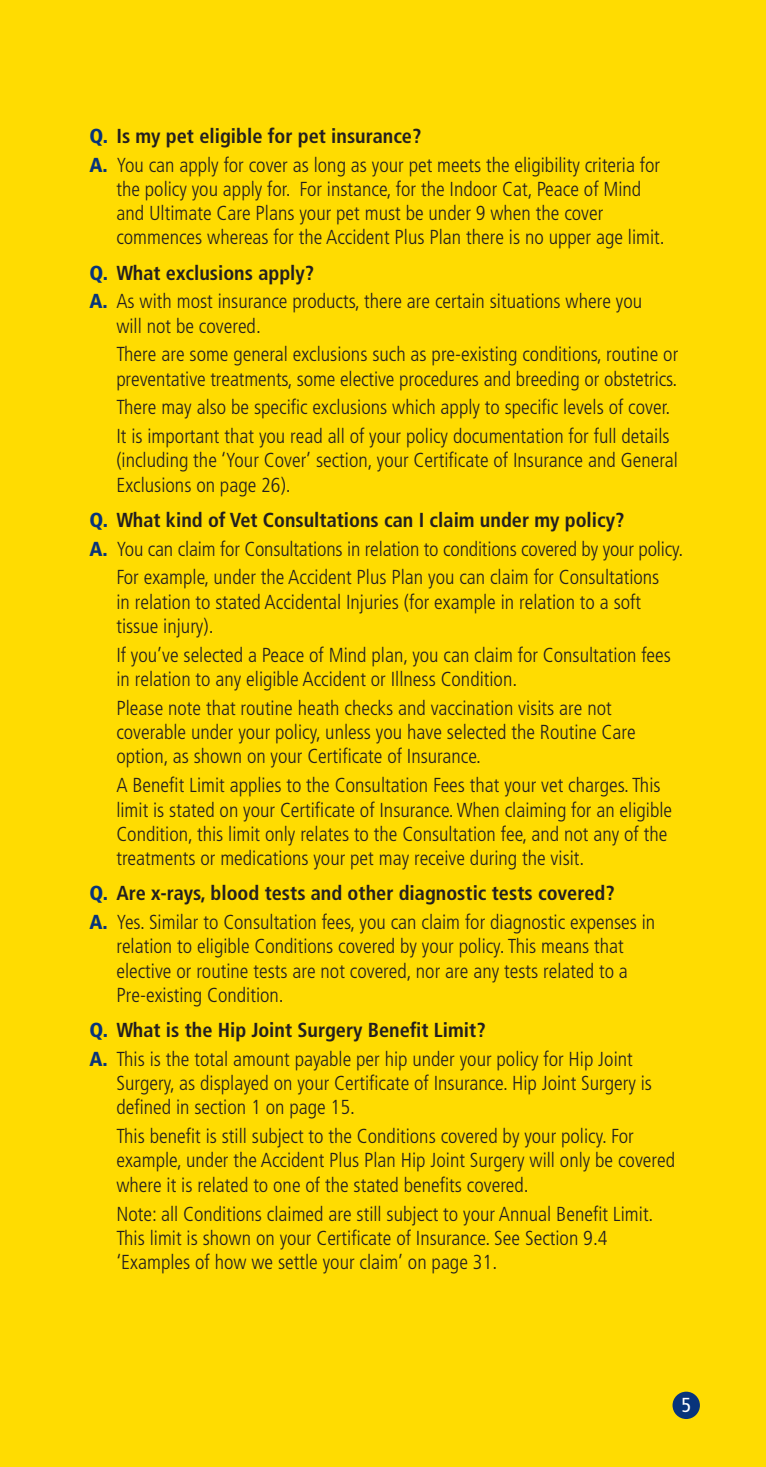
<style>
.page{position:relative;width:766px;height:1467px;background:#fff}
.page>*{position:absolute;margin:0;border:0;box-sizing:border-box;transform-origin:0 0}
.t1{font:300 condensed 20.25px/24.3px "Frutiger";color:#231f20}
.t2{font:700 condensed 20.25px "Frutiger";color:#231f20}
.t3{font:condensed 20.25px "Frutiger";color:#fff}
.s1{font-weight:900;color:#08347b}
.s2{font-weight:700}
</style>
<div class="page">
<div style="left:0;top:0;width:765px;height:1467px;background:#ffdc01"></div>
<div style="left:672px;top:1392px;width:27px;height:27px;background:#08347b;border-radius:50%"></div>
<p class="t1" style="left:89px;top:122px;width:572px;line-height:28.8px"><span class="s1">Q.</span> <span class="s2">Is my pet eligible for pet insurance?<br></span><span class="s1">A.</span> You can apply for cover as long as your pet meets the eligibility criteria for</p>
<p class="t1" style="left:116px;top:177px;width:549px">the policy you apply for. For instance, for the Indoor Cat, Peace of Mind and Ultimate Care Plans your pet must be under 9 when the cover commences whereas for the Accident Plus Plan there is no upper age limit.</p>
<p class="t1" style="left:89px;top:258px;width:554px;line-height:28.8px"><span class="s1">Q.</span> <span class="s2">What exclusions apply?<br></span><span class="s1">A.</span> As with most insurance products, there are certain situations where you</p>
<p class="t1" style="left:116px;top:311px;width:563px;line-height:28.8px">will not be covered.<br>There are some general exclusions such as pre-existing conditions, routine or</p>
<p class="t1" style="left:116px;top:365px;width:562px;line-height:28.8px">preventative treatments, some elective procedures and breeding or obstetrics.<br>There may also be specific exclusions which apply to specific levels of cover.<br>It is important that you read all of your policy documentation for full details</p>
<p class="t1" style="left:116px;top:449px;width:562px">(including the ‘Your Cover’ section, your Certificate of Insurance and General<br>Exclusions on page 26).</p>
<p class="t2" style="left:89px;top:508px;width:536px"><span class="s1">Q.</span> What kind of Vet Consultations can I claim under my policy?</p>
<p class="t1" style="left:89px;top:537px;width:595px"><span class="s1">A.</span> You can claim for Consultations in relation to conditions covered by your policy.</p>
<p class="t1" style="left:116px;top:566px;width:544px">For example, under the Accident Plus Plan you can claim for Consultations</p>
<p class="t1" style="left:116px;top:590px;width:526px">in relation to stated Accidental Injuries (for example in relation to a soft tissue injury).</p>
<p class="t1" style="left:116px;top:643px;width:556px">If you’ve selected a Peace of Mind plan, you can claim for Consultation fees in relation to any eligible Accident or Illness Condition.</p>
<p class="t1" style="left:116px;top:696px;width:520px">Please note that routine heath checks and vaccination visits are not coverable under your policy, unless you have selected the Routine Care option, as shown on your Certificate of Insurance.</p>
<p class="t1" style="left:116px;top:773px;width:557px">A Benefit Limit applies to the Consultation Fees that your vet charges. This limit is stated on your Certificate of Insurance. When claiming for an eligible Condition, this limit only relates to the Consultation fee, and not any of the treatments or medications your pet may receive during the visit.</p>
<p class="t1" style="left:89px;top:879px;width:567px;line-height:28.8px"><span class="s1">Q.</span> <span class="s2">Are x-rays, blood tests and other diagnostic tests covered?<br></span><span class="s1">A.</span> Yes. Similar to Consultation fees, you can claim for diagnostic expenses in</p>
<p class="t1" style="left:116px;top:934px;width:513px">relation to eligible Conditions covered by your policy. This means that elective or routine tests are not covered, nor are any tests related to a<br>Pre-existing Condition.</p>
<p class="t1" style="left:89px;top:1016px;width:545px;line-height:28.8px"><span class="s1">Q.</span> <span class="s2">What is the Hip Joint Surgery Benefit Limit?<br></span><span class="s1">A.</span> This is the total amount payable per hip under your policy for Hip Joint</p>
<p class="t1" style="left:116px;top:1071px;width:537px">Surgery, as displayed on your Certificate of Insurance. Hip Joint Surgery is defined in section 1 on page 15.</p>
<p class="t1" style="left:116px;top:1124px;width:560px">This benefit is still subject to the Conditions covered by your policy. For example, under the Accident Plus Plan Hip Joint Surgery will only be covered where it is related to one of the stated benefits covered.</p>
<p class="t1" style="left:116px;top:1202px;width:538px">Note: all Conditions claimed are still subject to your Annual Benefit Limit.<br>This limit is shown on your Certificate of Insurance. See Section 9.4 ‘Examples of how we settle your claim’ on page 31.</p>
<p class="t3" style="left:681px;top:1393px;width:11px">5</p>
</div>
